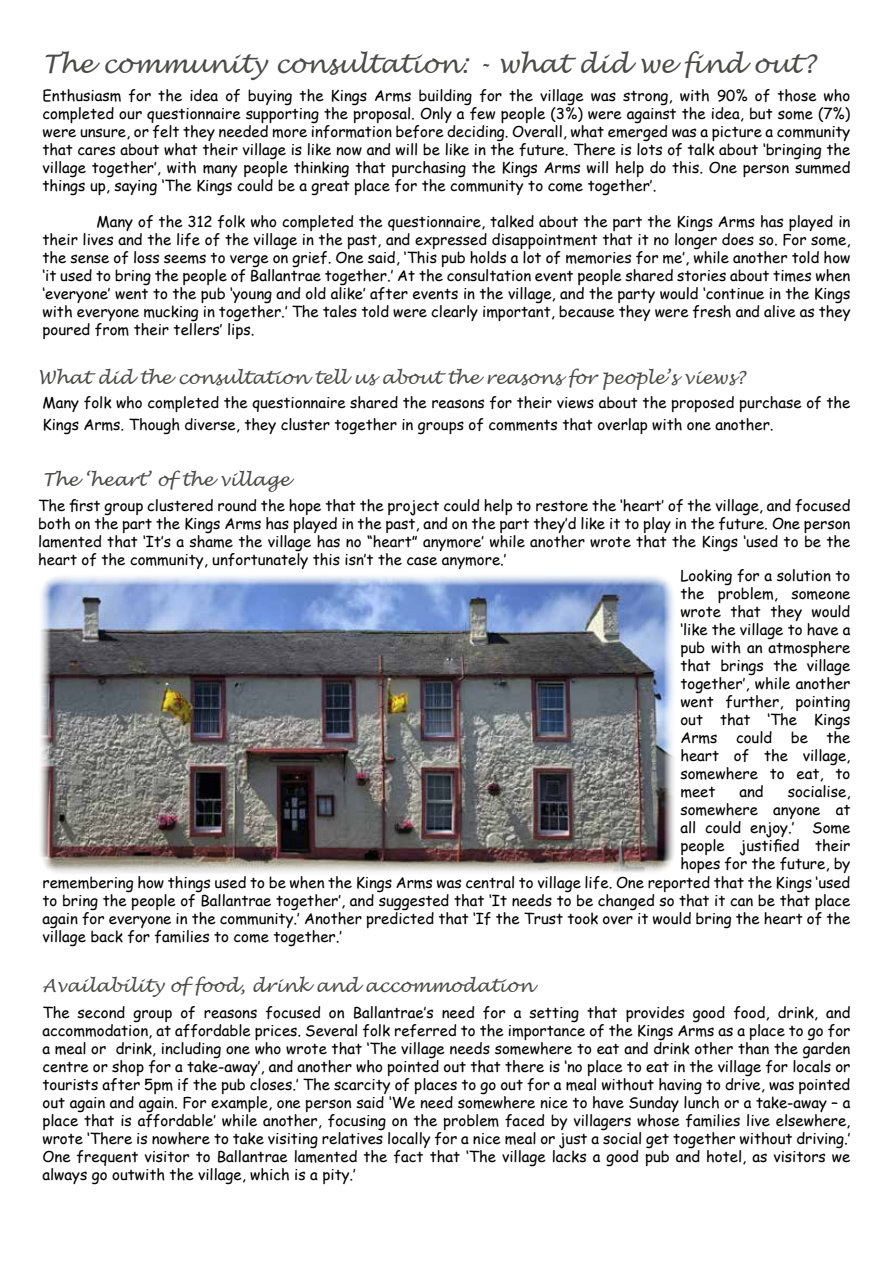
<style>
.page{position:relative;width:893px;height:1263px;background:#fff}
.page>*{position:absolute;margin:0;border:0;box-sizing:border-box;transform-origin:0 0}
.t1{font:italic 25.5px "Lucida Handwriting";color:#4a4a49}
.t2{font:italic 18px "Lucida Handwriting";color:#4a4a49}
.t3{font:15px/18px "Comic Sans MS";color:#000;text-align:justify}
</style>
<div class="page">
<img style="left:40px;top:576px;width:634px;height:297px">
<h1 class="t1" style="left:43px;top:48px;width:774px">The community consultation: - what did we find out?</h1>
<p class="t3" style="left:43px;top:86px;width:809px">Enthusiasm for the idea of buying the Kings Arms building for the village was strong, with 90% of those who completed our questionnaire supporting the proposal. Only a few people (3%) were against the idea, but some (7%) were unsure, or felt they needed more information before deciding. Overall, what emerged was a picture a community that cares about what their village is like now and will be like in the future. There is lots of talk about ‘bringing the village together’, with many people thinking that purchasing the Kings Arms will help do this. One person summed things up, saying ‘The Kings could be a great place for the community to come together’.</p>
<p class="t3" style="left:43px;top:212px;width:809px;text-indent:54px">Many of the 312 folk who completed the questionnaire, talked about the part the Kings Arms has played in their lives and the life of the village in the past, and expressed disappointment that it no longer does so. For some, the sense of loss seems to verge on grief. One said, ‘This pub holds a lot of memories for me’, while another told how ‘it used to bring the people of Ballantrae together.’ At the consultation event people shared stories about times when ‘everyone’ went to the pub ‘young and old alike’ after events in the village, and the party would ‘continue in the Kings with everyone mucking in together.’ The tales told were clearly important, because they were fresh and alive as they poured from their tellers’ lips.</p>
<p class="t2" style="left:38px;top:366px;width:708px">What did the consultation tell us about the reasons for people’s views?</p>
<p class="t3" style="left:43px;top:391px;width:809px;line-height:21.6px">Many folk who completed the questionnaire shared the reasons for their views about the proposed purchase of the<br>Kings Arms. Though diverse, they cluster together in groups of comments that overlap with one another.</p>
<p class="t2" style="left:43px;top:469px;width:249px">The ‘heart’ of the village</p>
<p class="t3" style="left:38px;top:496px;width:814px">The first group clustered round the hope that the project could help to restore the ‘heart’ of the village, and focused both on the part the Kings Arms has played in the past, and on the part they’d like it to play in the future. One person lamented that ‘It’s a shame the village has no “heart” anymore’ while another wrote that the Kings ‘used to be the heart of the community, unfortunately this isn’t the case anymore.’</p>
<p class="t3" style="left:680px;top:566px;width:172px">Looking for a solution to the problem, someone wrote that they would ‘like the village to have a pub with an atmosphere that brings the village together’, while another went further, pointing out that ‘The Kings Arms could be the heart of the village, somewhere to eat, to meet</p>
<p class="t3" style="left:680px;top:782px;width:172px;text-indent:107px">socialise, somewhere anyone at all could enjoy.’ Some people justified their hopes for the future, by</p>
<p class="t3" style="left:43px;top:873px;width:809px">remembering how things used to be when the Kings Arms was central to village life. One reported that the Kings ‘used to bring the people of Ballantrae together’, and suggested that ‘It needs to be changed so that it can be that place again for everyone in the community.’ Another predicted that ‘If the Trust took over it would bring the heart of the village back for families to come together.’</p>
<p class="t2" style="left:43px;top:975px;width:492px">Availability of food, drink and accommodation</p>
<p class="t3" style="left:43px;top:1003px;width:809px">The second group of reasons focused on Ballantrae’s need for a setting that provides good food, drink, and accommodation, at affordable prices. Several folk referred to the importance of the Kings Arms as a place to go for a meal or drink, including one who wrote that ‘The village needs somewhere to eat and drink other than the garden centre or shop for a take-away’, and another who pointed out that there is ‘no place to eat in the village for locals or tourists after 5pm if the pub closes.’ The scarcity of places to go out for a meal without having to drive, was pointed out again and again. For example, one person said ‘We need somewhere nice to have Sunday lunch or a take-away – a place that is affordable’ while another, focusing on the problem faced by villagers whose families live elsewhere, wrote ‘There is nowhere to take visiting relatives locally for a nice meal or just a social get together without driving.’ One frequent visitor to Ballantrae lamented the fact that ‘The village lacks a good pub and hotel, as visitors we always go outwith the village, which is a pity.’</p>
<p class="t3" style="left:739px;top:782px;width:26px">and</p>
</div>
